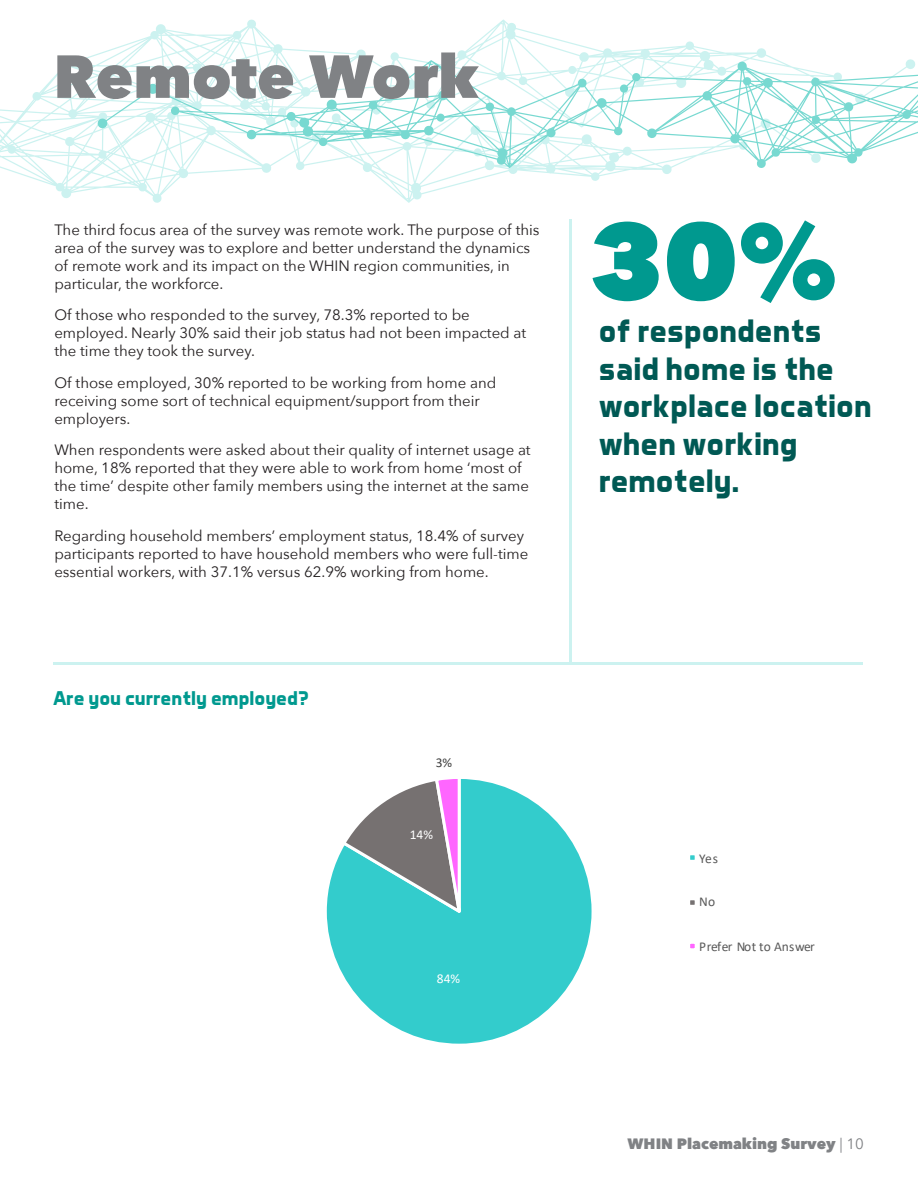
<style>
.page{position:relative;width:918px;height:1188px;background:#fff}
.page>*{position:absolute;margin:0;border:0;box-sizing:border-box;transform-origin:0 0}
.t1{font:800 106.5px "Avenir Next";color:#00998f}
.t2{font:800 60px "Avenir Next";color:#808285}
.t3{font:700 33px/37.5px "Aero Matics";color:#005954}
.t4{font:700 20.25px "Aero Matics";color:#00998f}
.t5{font:15px/18px "Avenir Next";color:#231f20}
.t6{font:800 15px "Avenir Next";color:#808285}
.t7{font:13.5px "Calibri";letter-spacing:-.01em;color:#595959}
.t8{font:13.5px "Calibri";color:#fff}
.t9{font:13.5px "Calibri";color:#404040}
.s1{font-weight:400}
</style>
<div class="page">
<svg style="left:0;top:54px;width:672px;height:149px"></svg>
<svg style="left:97px;top:19px;width:821px;height:150px"></svg>
<hr style="left:569px;top:220px;width:3px;height:442px;background:#ccf2f0">
<hr style="left:53px;top:662px;width:810px;height:3px;background:#ccf2f0">
<svg style="left:326px;top:779px;width:266px;height:265px"></svg>
<svg style="left:340px;top:779px;width:123px;height:168px"></svg>
<div style="left:689px;top:854px;width:7px;height:7px;background:#3cc"></div>
<div style="left:687px;top:852px;width:11px;height:11px;border:3px solid #fff"></div>
<div style="left:689px;top:899px;width:7px;height:7px;background:#767171"></div>
<div style="left:687px;top:897px;width:11px;height:11px;border:3px solid #fff"></div>
<div style="left:689px;top:942px;width:7px;height:8px;background:#f6f"></div>
<div style="left:687px;top:941px;width:11px;height:10px;border:3px solid #fff"></div>
<p class="t2" style="left:53px;top:40px;width:426px">Remote Work</p>
<p class="t5" style="left:54px;top:220px;width:487px">The third focus area of the survey was remote work. The purpose of this area of the survey was to explore and better understand the dynamics of remote work and its impact on the WHIN region communities, in particular, the workforce.</p>
<p class="t5" style="left:54px;top:305px;width:473px">Of those who responded to the survey, 78.3% reported to be employed. Nearly 30% said their job status had not been impacted at the time they took the survey.</p>
<p class="t5" style="left:54px;top:373px;width:443px">Of those employed, 30% reported to be working from home and receiving some sort of technical equipment/support from their employers.</p>
<p class="t5" style="left:54px;top:440px;width:478px">When respondents were asked about their quality of internet usage at home, 18% reported that they were able to work from home ‘most of the time’ despite other family members using the internet at the same time.</p>
<p class="t5" style="left:54px;top:526px;width:476px">Regarding household members’ employment status, 18.4% of survey participants reported to have household members who were full-time essential workers, with 37.1% versus 62.9% working from home.</p>
<p class="t4" style="left:53px;top:686px;width:257px">Are you currently employed?</p>
<p class="t9" style="left:436px;top:753px;width:18px">3%</p>
<p class="t8" style="left:410px;top:825px;width:25px">14%</p>
<p class="t8" style="left:437px;top:969px;width:25px">84%</p>
<p class="t1" style="left:589px;top:196px;width:250px">30%</p>
<p class="t3" style="left:599px;top:312px;width:275px">of respondents said home is the workplace location when working remotely.</p>
<p class="t7" style="left:699px;top:849px;width:20px">Yes</p>
<p class="t7" style="left:699px;top:892px;width:18px">No</p>
<p class="t7" style="left:699px;top:937px;width:117px">Prefer Not to Answer</p>
<p class="t6" style="left:627px;top:1134px;width:238px">WHIN Placemaking Survey <span class="s1">| 10</span></p>
</div>
